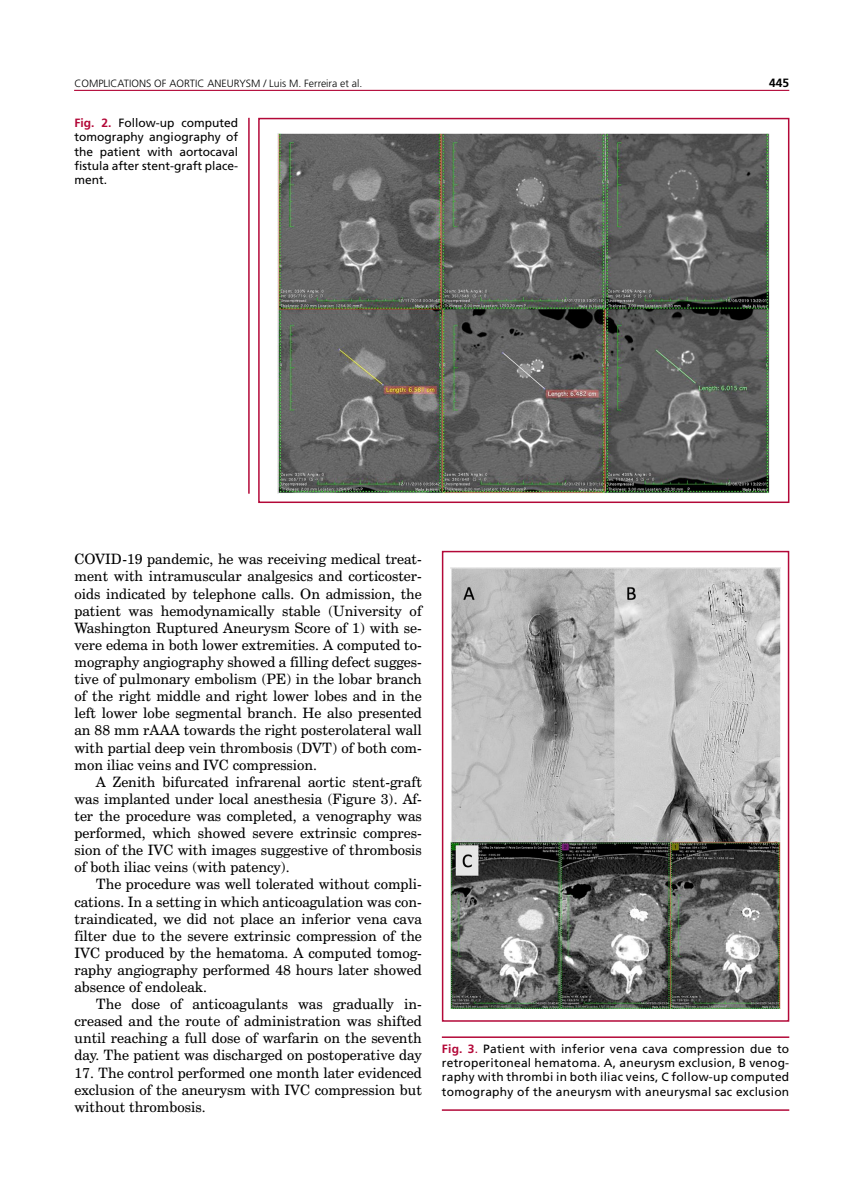
<style>
.page{position:relative;width:851px;height:1191px;background:#fff}
.page>*{position:absolute;margin:0;border:0;box-sizing:border-box;transform-origin:0 0}
.t1{font:14.25px/17.1px "Century Schoolbook BT";color:#000;text-align:justify}
.t2{font:12px/14.4px "Frutiger LT Std";letter-spacing:.01em;color:#000;text-align:justify}
.t3{font:700 12px "Frutiger LT Std";color:#000}
.t4{font:300 10.5px "Frutiger LT Std";color:#000}
.s1{font-weight:700;color:#b30838}
.s2{color:#b30838}
</style>
<div class="page">
<hr style="left:74px;top:90px;width:715px;height:1px;background:#b30838">
<img style="left:278px;top:133px;width:491px;height:361px">
<hr style="left:248px;top:118px;width:1px;height:376px;background:#b30838">
<div style="left:258px;top:118px;width:531px;height:385px;border:2px solid #b30838"></div>
<img style="left:451px;top:567px;width:329px;height:441px">
<hr style="left:442px;top:1109px;width:347px;height:1px;background:#b30838">
<hr style="left:442px;top:1036px;width:347px;height:2px;background:#b30838">
<div style="left:442px;top:551px;width:347px;height:470px;border:2px solid #b30838"></div>
<p class="t4" style="left:74px;top:77px;width:289px">COMPLICATIONS OF AORTIC ANEURYSM / Luis M. Ferreira et al.</p>
<p class="t3" style="left:769px;top:75px;width:22px">445</p>
<p class="t2" style="left:74px;top:115px;width:165px"><span class="s1">Fig. 2.</span> Follow-up computed tomography angiography of the patient with aortocaval fistula after stent-graft place&shy;ment.</p>
<p class="t1" style="left:74px;top:550px;width:349px">COVID-19 pandemic, he was receiving medical treat&shy;ment with intramuscular analgesics and corticoster&shy;oids indicated by telephone calls. On admission, the patient was hemodynamically stable (University of Washington Ruptured Aneurysm Score of 1) with se&shy;vere edema in both lower extremities. A computed to&shy;mography angiography showed a filling defect sugges&shy;tive of pulmonary embolism (PE) in the lobar branch of the right middle and right lower lobes and in the left lower lobe segmental branch. He also presented an 88 mm rAAA towards the right posterolateral wall with partial deep vein thrombosis (DVT) of both com&shy;mon iliac veins and IVC compression.</p>
<p class="t1" style="left:74px;top:773px;width:349px;text-indent:21px">A Zenith bifurcated infrarenal aortic stent-graft was implanted under local anesthesia (Figure 3). Af&shy;ter the procedure was completed, a venography was performed, which showed severe extrinsic compres&shy;sion of the IVC with images suggestive of thrombosis of both iliac veins (with patency).</p>
<p class="t1" style="left:74px;top:875px;width:349px;text-indent:21px">The procedure was well tolerated without compli&shy;cations. In a setting in which anticoagulation was con&shy;traindicated, we did not place an inferior vena cava filter due to the severe extrinsic compression of the IVC produced by the hematoma. A computed tomog&shy;raphy angiography performed 48 hours later showed absence of endoleak.</p>
<p class="t1" style="left:74px;top:995px;width:349px;text-indent:21px">The dose of anticoagulants was gradually in&shy;creased and the route of administration was shifted until reaching a full dose of warfarin on the seventh day. The patient was discharged on postoperative day</p>
<p class="t1" style="left:74px;top:1063px;width:349px">17. The control performed one month later evidenced exclusion of the aneurysm with IVC compression but without thrombosis.</p>
<p class="t2" style="left:442px;top:1041px;width:349px"><span class="s1">Fig. 3</span><span class="s2">.</span> Patient with inferior vena cava compression due to retroperitoneal hematoma. A, aneurysm exclusion, B venog&shy;raphy with thrombi in both iliac veins, C follow-up computed tomography of the aneurysm with aneurysmal sac exclusion</p>
</div>
